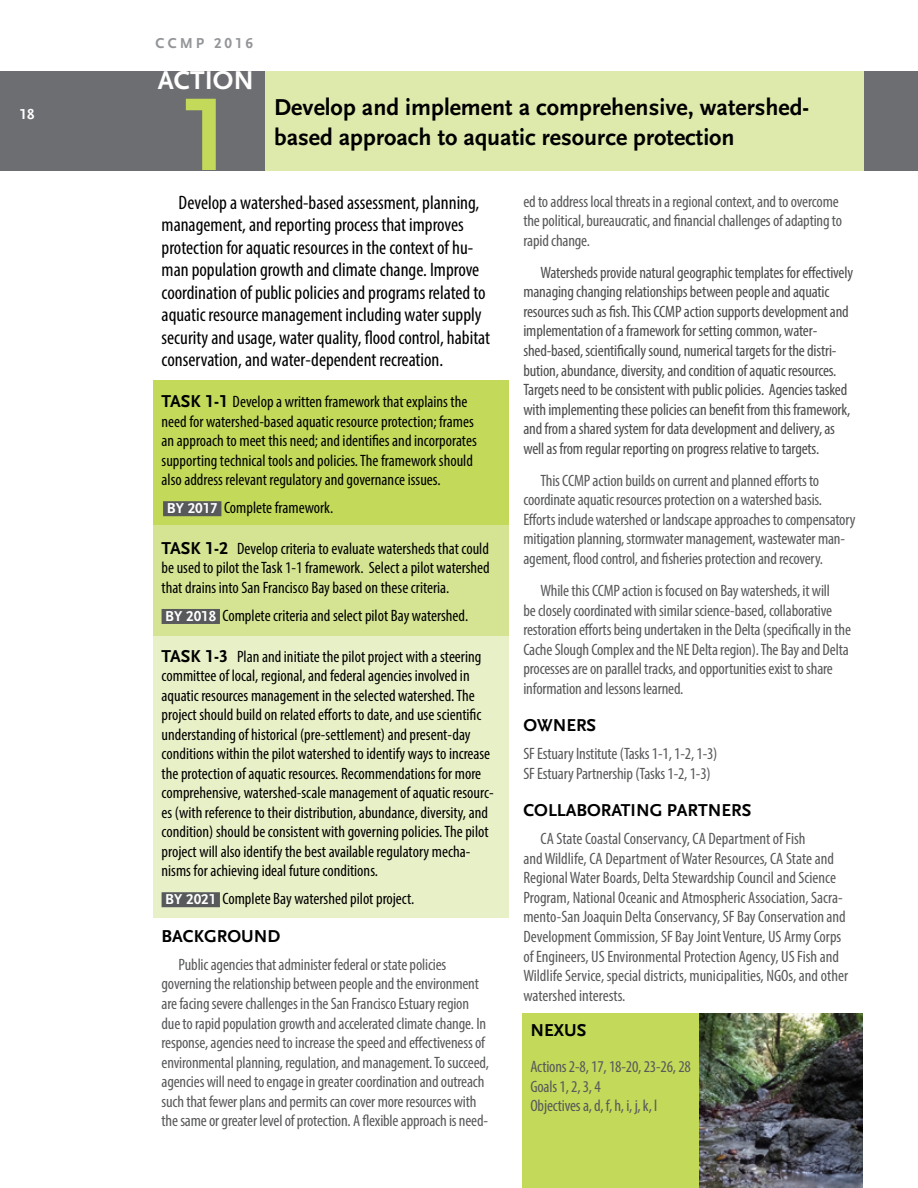
<style>
.page{position:relative;width:918px;height:1188px;background:#fff}
.page>*{position:absolute;margin:0;border:0;box-sizing:border-box;transform-origin:0 0}
.t1{font:700 108px "Scala Sans LF";color:#c2d959}
.t2{font:700 27px "Scala Sans LF";color:#fff}
.t3{font:700 24px/30px "Scala Sans LF";color:#000}
.t4{font:condensed 19.5px/22.5px "Myriad Pro";color:#000}
.t5{font:700 18px "Scala Sans LF";color:#000}
.t6{font:condensed 16.5px/19.5px "Myriad Pro";letter-spacing:-.01em;color:#58595b}
.t7{font:condensed 16.5px/19.5px "Myriad Pro";color:#000}
.t8{font:condensed 16.5px/19.5px "Myriad Pro";letter-spacing:-.01em;color:#4d4d4f}
.t9{font:700 15px "Scala Sans LF";letter-spacing:.2em;color:#939598}
.t10{font:700 15px "Scala Sans LF";color:#fff}
.s1{font-family:"Scala Sans LF";font-weight:700;font-stretch:normal;font-size:18px}
.s2{font-family:"Scala Sans LF";font-weight:700;font-stretch:normal;font-size:15px;color:#fff}
</style>
<div class="page">
<div style="left:864px;top:71px;width:54px;height:100px;background:#6d6e71"></div>
<div style="left:0;top:71px;width:266px;height:100px;background:#6d6e71"></div>
<div style="left:522px;top:1014px;width:178px;height:174px;background:#c2d959"></div>
<div style="left:153px;top:636px;width:356px;height:281px;background:#e8f0c7"></div>
<div style="left:153px;top:525px;width:356px;height:111px;background:#d5e493"></div>
<div style="left:153px;top:380px;width:356px;height:145px;background:#c2d959"></div>
<div style="left:163px;top:501px;width:58px;height:15px;background:#58595b"></div>
<div style="left:162px;top:609px;width:58px;height:15px;background:#58595b"></div>
<div style="left:162px;top:892px;width:58px;height:15px;background:#58595b"></div>
<div style="left:266px;top:71px;width:598px;height:100px;background:#deeaac"></div>
<img style="left:700px;top:1014px;width:162px;height:174px">
<p class="t10" style="left:20px;top:106px;width:16px">18</p>
<p class="t9" style="left:156px;top:35px;width:99px">CCMP 2016</p>
<h2 class="t2" style="left:158px;top:66px;width:98px">ACTION</h2>
<h1 class="t1" style="left:179px;top:77px;width:55px">1</h1>
<h3 class="t3" style="left:274px;top:93px;width:536px">Develop and implement a comprehensive, watershed&shy;based approach to aquatic resource protection</h3>
<p class="t4" style="left:162px;top:191px;width:330px;text-indent:17px">Develop a watershed-based assessment, planning, management, and reporting process that improves protection for aquatic resources in the context of hu&shy;man population growth and climate change. Improve coordination of public policies and programs related to aquatic resource management including water supply security and usage, water quality, flood control, habitat conservation, and water-dependent recreation.</p>
<p class="t7" style="left:162px;top:392px;width:317px"><span class="s1">TASK 1-1</span> Develop a written framework that explains the need for watershed-based aquatic resource protection; frames an approach to meet this need; and identifies and incorporates supporting technical tools and policies. The framework should also address relevant regulatory and governance issues.</p>
<p class="t7" style="left:167px;top:498px;width:168px"><span class="s2">BY 2017</span> Complete framework.</p>
<p class="t7" style="left:162px;top:539px;width:330px;text-align:justify"><span class="s1">TASK 1-2</span> Develop criteria to evaluate watersheds that could be used to pilot the Task 1-1 framework. Select a pilot watershed that drains into San Francisco Bay based on these criteria.</p>
<p class="t7" style="left:165px;top:606px;width:304px"><span class="s2">BY 2018</span> Complete criteria and select pilot Bay watershed.</p>
<p class="t7" style="left:162px;top:646px;width:334px"><span class="s1">TASK 1-3</span> Plan and initiate the pilot project with a steering committee of local, regional, and federal agencies involved in aquatic resources management in the selected watershed. The project should build on related efforts to date, and use scientific understanding of historical (pre-settlement) and present-day conditions within the pilot watershed to identify ways to increase the protection of aquatic resources. Recommendations for more comprehensive, watershed-scale management of aquatic resourc&shy;es (with reference to their distribution, abundance, diversity, and condition) should be consistent with governing policies. The pilot project will also identify the best available regulatory mecha&shy;nisms for achieving ideal future conditions.</p>
<p class="t7" style="left:165px;top:889px;width:251px"><span class="s2">BY 2021</span> Complete Bay watershed pilot project.</p>
<p class="t5" style="left:162px;top:926px;width:120px">BACKGROUND</p>
<p class="t6" style="left:162px;top:955px;width:329px;text-indent:17px">Public agencies that administer federal or state policies governing the relationship between people and the environment are facing severe challenges in the San Francisco Estuary region due to rapid population growth and accelerated climate change. In response, agencies need to increase the speed and effectiveness of environmental planning, regulation, and management. To succeed, agencies will need to engage in greater coordination and outreach such that fewer plans and permits can cover more resources with the same or greater level of protection. A flexible approach is need-</p>
<p class="t6" style="left:523px;top:191px;width:320px">ed to address local threats in a regional context, and to overcome the political, bureaucratic, and financial challenges of adapting to rapid change.</p>
<p class="t8" style="left:523px;top:263px;width:331px;text-indent:17px">Watersheds provide natural geographic templates for effectively managing changing relationships between people and aquatic resources such as fish. This CCMP action supports development and implementation of a framework for setting common, water&shy;shed-based, scientifically sound, numerical targets for the distri&shy;bution, abundance, diversity, and condition of aquatic resources.<br>Targets need to be consistent with public policies. Agencies tasked with implementing these policies can benefit from this framework, and from a shared system for data development and delivery, as well as from regular reporting on progress relative to targets.</p>
<p class="t6" style="left:523px;top:470px;width:334px;text-indent:17px">This CCMP action builds on current and planned efforts to coordinate aquatic resources protection on a watershed basis.<br>Efforts include watershed or landscape approaches to compensatory mitigation planning, stormwater management, wastewater man&shy;agement, flood control, and fisheries protection and recovery.</p>
<p class="t6" style="left:523px;top:581px;width:329px;text-indent:17px">While this CCMP action is focused on Bay watersheds, it will<br>be closely coordinated with similar science-based, collaborative restoration efforts being undertaken in the Delta (specifically in the Cache Slough Complex and the NE Delta region). The Bay and Delta processes are on parallel tracks, and opportunities exist to share information and lessons learned.</p>
<p class="t5" style="left:523px;top:716px;width:74px">OWNERS</p>
<p class="t6" style="left:523px;top:744px;width:196px">SF Estuary Institute (Tasks 1-1, 1-2, 1-3)<br>SF Estuary Partnership (Tasks 1-2, 1-3)</p>
<p class="t5" style="left:523px;top:801px;width:229px">COLLABORATING PARTNERS</p>
<p class="t6" style="left:523px;top:829px;width:326px;text-indent:17px">CA State Coastal Conservancy, CA Department of Fish<br>and Wildlife, CA Department of Water Resources, CA State and Regional Water Boards, Delta Stewardship Council and Science Program, National Oceanic and Atmospheric Association, Sacra&shy;mento-San Joaquin Delta Conservancy, SF Bay Conservation and Development Commission, SF Bay Joint Venture, US Army Corps of Engineers, US Environmental Protection Agency, US Fish and Wildlife Service, special districts, municipalities, NGOs, and other watershed interests.</p>
<p class="t5" style="left:530px;top:1020px;width:57px">NEXUS</p>
<p class="t6" style="left:530px;top:1057px;width:162px">Actions 2-8, 17, 18-20, 23-26, 28<br>Goals 1, 2, 3, 4<br>Objectives a, d, f, h, i, j, k, l</p>
</div>
